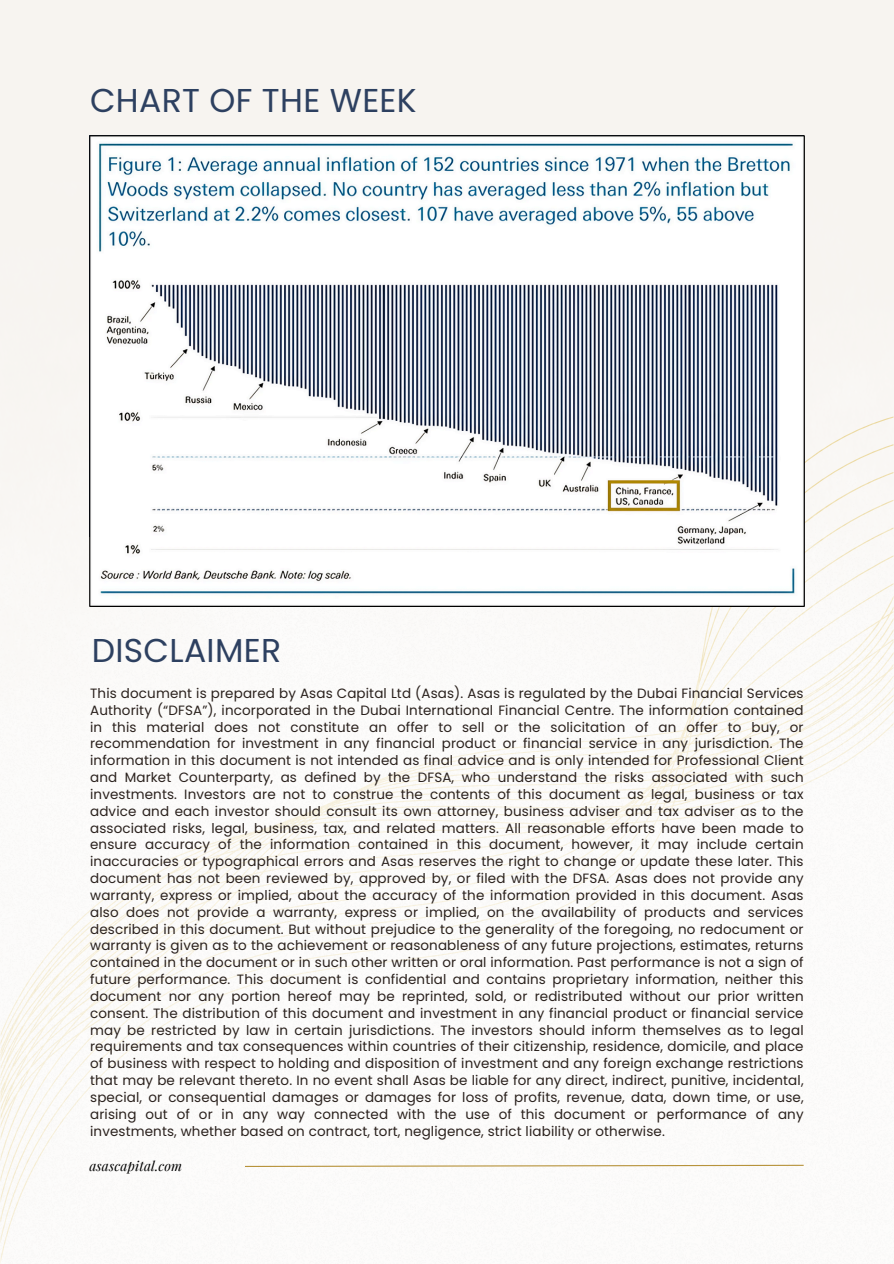
<style>
.page{position:relative;width:894px;height:1264px;background:#fff}
.page>*{position:absolute;margin:0;border:0;box-sizing:border-box;transform-origin:0 0}
.t1{font:33px "Poppins";letter-spacing:.01em;color:#2d4060}
.t2{font:13.5px/16.8px "Poppins";letter-spacing:.01em;color:#2a211d;text-align:justify}
.t3{font:italic 13.5px "Playfair Display";letter-spacing:.01em;color:#000}
</style>
<div class="page">
<img style="left:0;top:0;width:893px;height:1263px">
<svg style="left:244px;top:1164px;width:560px;height:3px"></svg>
<img style="left:89px;top:136px;width:715px;height:470px">
<h1 class="t1" style="left:90px;top:77px;width:328px">CHART OF THE WEEK</h1>
<p class="t1" style="left:92px;top:627px;width:191px">DISCLAIMER</p>
<p class="t2" style="left:90px;top:684px;width:714px">This document is prepared by Asas Capital Ltd (Asas). Asas is regulated by the Dubai Financial Services Authority (“DFSA”), incorporated in the Dubai International Financial Centre. The information contained in this material does not constitute an offer to sell or the solicitation of an offer to buy, or recommendation for investment in any financial product or financial service in any jurisdiction. The information in this document is not intended as final advice and is only intended for Professional Client and Market Counterparty, as defined by the DFSA, who understand the risks associated with such investments. Investors are not to construe the contents of this document as legal, business or tax advice and each investor should consult its own attorney, business adviser and tax adviser as to the associated risks, legal, business, tax, and related matters. All reasonable efforts have been made to ensure accuracy of the information contained in this document, however, it may include certain inaccuracies or typographical errors and Asas reserves the right to change or update these later. This document has not been reviewed by, approved by, or filed with the DFSA. Asas does not provide any warranty, express or implied, about the accuracy of the information provided in this document. Asas also does not provide a warranty, express or implied, on the availability of products and services described in this document. But without prejudice to the generality of the foregoing, no redocument or warranty is given as to the achievement or reasonableness of any future projections, estimates, returns contained in the document or in such other written or oral information. Past performance is not a sign of future performance. This document is confidential and contains proprietary information, neither this document nor any portion hereof may be reprinted, sold, or redistributed without our prior written consent. The distribution of this document and investment in any financial product or financial service may be restricted by law in certain jurisdictions. The investors should inform themselves as to legal requirements and tax consequences within countries of their citizenship, residence, domicile, and place of business with respect to holding and disposition of investment and any foreign exchange restrictions that may be relevant thereto. In no event shall Asas be liable for any direct, indirect, punitive, incidental, special, or consequential damages or damages for loss of profits, revenue, data, down time, or use, arising out of or in any way connected with the use of this document or performance of any investments, whether based on contract, tort, negligence, strict liability or otherwise.</p>
<h1 class="t3" style="left:89px;top:1156px;width:94px">asascapital.com</h1>
</div>
